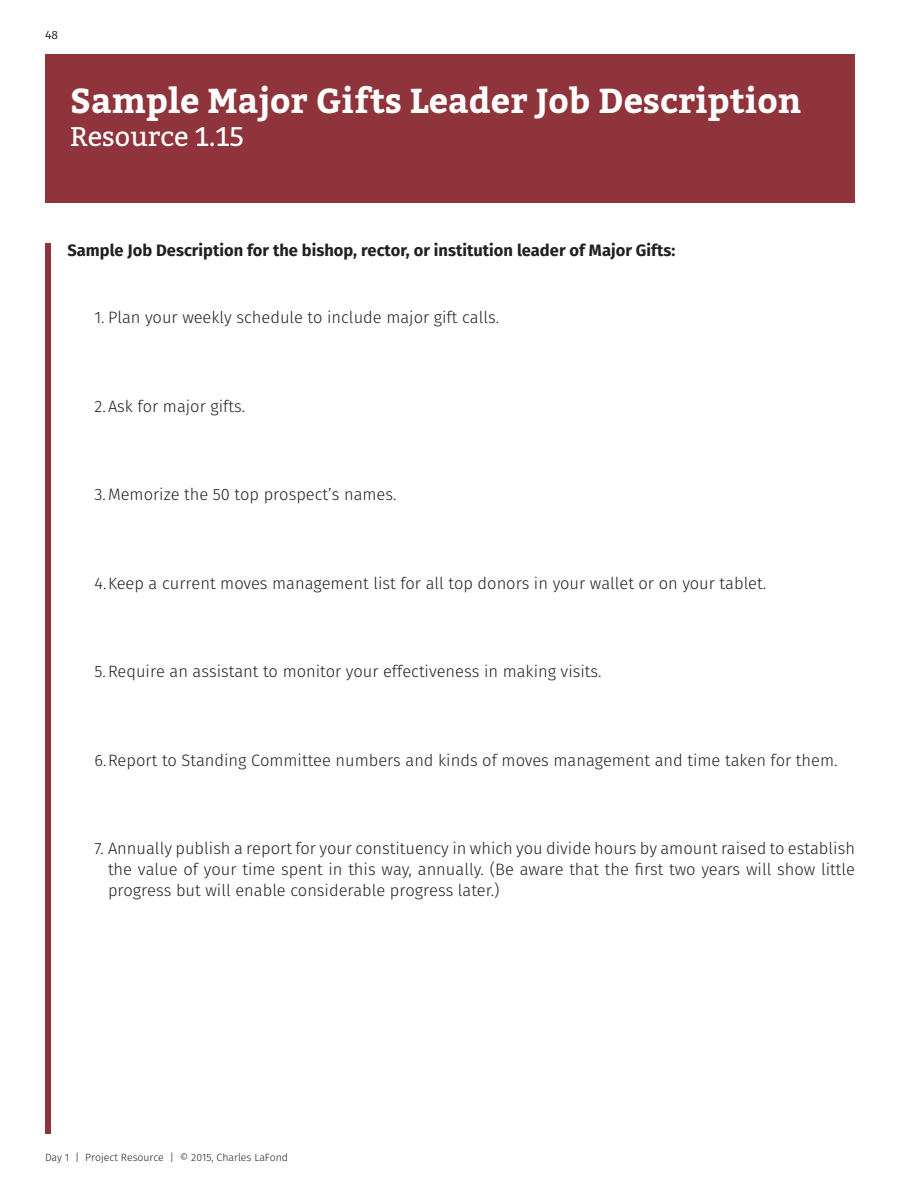
<style>
.page{position:relative;width:918px;height:1188px;background:#fff}
.page>*{position:absolute;margin:0;border:0;box-sizing:border-box;transform-origin:0 0}
.Page_Headers{font:700 34.5px "Bitter";color:#fff}
.Page_Headers-2{font:27px "Bitter";color:#fff}
.t1{font:300 16.5px/21px "Fira Sans";color:#231f20;text-align:justify}
.Body_Headers{font:700 16.5px "Fira Sans";color:#231f20}
.t2{font:12px "Fira Sans";color:#231f20}
.Footer_Right{font:300 10.5px "Fira Sans";color:#231f20}
</style>
<div class="page">
<div style="left:45px;top:54px;width:810px;height:148px;background:#8f343b"></div>
<div style="left:45px;top:243px;width:6px;height:891px;background:#8f343b"></div>
<p class="t2" style="left:45px;top:25px;width:14px">48</p>
<p class="Page_Headers" style="left:70px;top:74px;width:733px">Sample Major Gifts Leader Job Description</p>
<p class="Page_Headers-2" style="left:70px;top:117px;width:175px">Resource 1.15</p>
<p class="Body_Headers" style="left:68px;top:236px;width:609px">Sample Job Description for the bishop, rector, or institution leader of Major Gifts:</p>
<p class="t1" style="left:94px;top:307px;width:406px">1. Plan your weekly schedule to include major gift calls.</p>
<p class="t1" style="left:94px;top:396px;width:152px">2.Ask for major gifts.</p>
<p class="t1" style="left:94px;top:484px;width:304px">3.Memorize the 50 top prospect’s names.</p>
<p class="t1" style="left:94px;top:573px;width:673px">4.Keep a current moves management list for all top donors in your wallet or on your tablet.</p>
<p class="t1" style="left:94px;top:661px;width:509px">5.Require an assistant to monitor your effectiveness in making visits.</p>
<p class="t1" style="left:94px;top:750px;width:745px">6.Report to Standing Committee numbers and kinds of moves management and time taken for them.</p>
<p class="t1" style="left:108px;top:838px;width:749px;text-indent:-14px">7. Annually publish a report for your constituency in which you divide hours by amount raised to establish the value of your time spent in this way, annually. (Be aware that the first two years will show little progress but will enable considerable progress later.)</p>
<p class="Footer_Right" style="left:45px;top:1150px;width:245px">Day 1 | Project Resource | © 2015, Charles LaFond</p>
</div>
